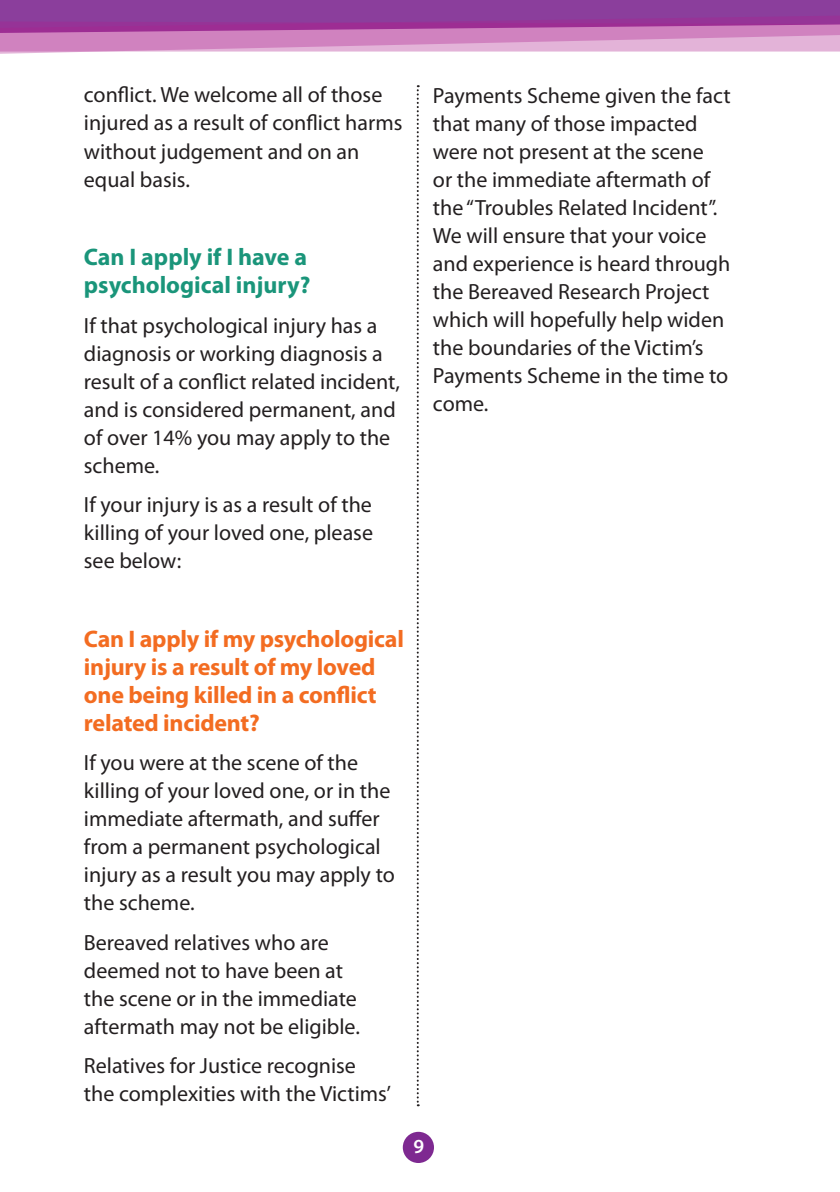
<style>
.page{position:relative;width:840px;height:1192px;background:#fff}
.page>*{position:absolute;margin:0;border:0;box-sizing:border-box;transform-origin:0 0}
.t1{font:700 24px/28px "Myriad Pro";letter-spacing:-.01em;color:#f36c21}
.t2{font:700 24px/28px "Myriad Pro";color:#1a957a}
.t3{font:22px/28px "Myriad Pro";color:#231f20}
.t4{font:600 20px "Myriad Pro";color:#fff}
</style>
<div class="page">
<div style="left:402px;top:1131px;width:32px;height:31px;background:#7e2991;border-radius:50%"></div>
<svg style="left:416px;top:85px;width:2px;height:1021px"></svg>
<svg style="left:0;top:0;width:840px;height:52px;background:#af61ae"></svg>
<p class="t3" style="left:84px;top:81px;width:320px">conflict. We welcome all of those injured as a result of conflict harms without judgement and on an equal basis.</p>
<p class="t2" style="left:84px;top:242px;width:228px">Can I apply if I have a psychological injury?</p>
<p class="t3" style="left:84px;top:311px;width:317px">If that psychological injury has a diagnosis or working diagnosis a result of a conflict related incident, and is considered permanent, and of over 14% you may apply to the scheme.</p>
<p class="t3" style="left:84px;top:490px;width:290px;text-align:justify">If your injury is as a result of the killing of your loved one, please see below:</p>
<p class="t3" style="left:432px;top:81px;width:299px">Payments Scheme given the fact that many of those impacted were not present at the scene<br>or the immediate aftermath of the “Troubles Related Incident”.<br>We will ensure that your voice and experience is heard through the Bereaved Research Project which will hopefully help widen the boundaries of the Victim’s<br>Payments Scheme in the time to come.</p>
<p class="t1" style="left:84px;top:624px;width:321px">Can I apply if my psychological injury is a result of my loved one being killed in a conflict related incident?</p>
<p class="t3" style="left:84px;top:748px;width:312px">If you were at the scene of the killing of your loved one, or in the immediate aftermath, and suffer from a permanent psychological injury as a result you may apply to the scheme.</p>
<p class="t3" style="left:84px;top:927px;width:277px">Bereaved relatives who are deemed not to have been at the scene or in the immediate aftermath may not be eligible.</p>
<p class="t3" style="left:84px;top:1051px;width:308px">Relatives for Justice recognise the complexities with the Victims’</p>
<p class="t4" style="left:413px;top:1133px;width:12px">9</p>
</div>
